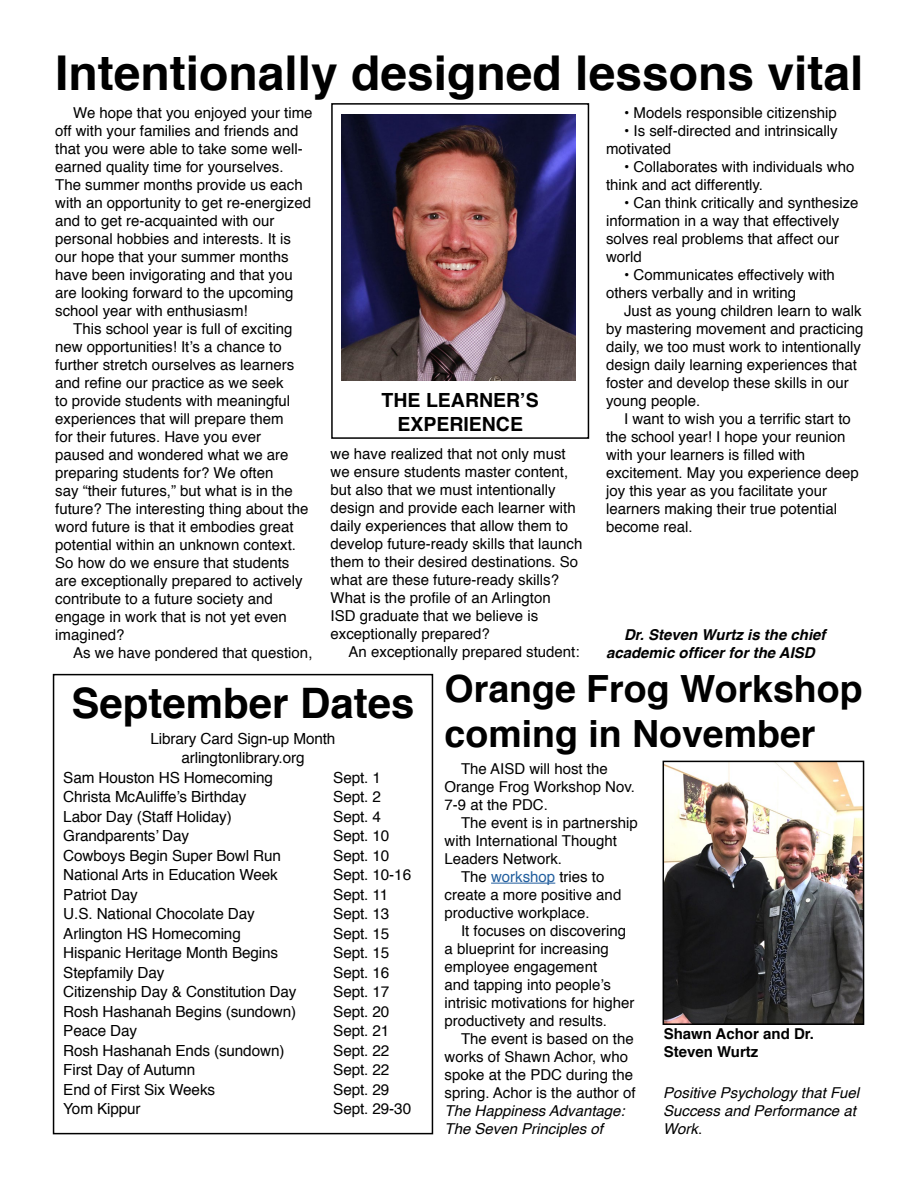
<style>
.page{position:relative;width:918px;height:1188px;background:#fff}
.page>*{position:absolute;margin:0;border:0;box-sizing:border-box;transform-origin:0 0}
.t1{font:700 48px "Helvetica";color:#000}
.t2{font:700 42px "Helvetica";color:#000}
.t3{font:700 37.5px/45px "Helvetica";color:#000}
.t4{font:700 19.5px/23.4px "Helvetica";color:#000;text-align:center}
.t5{font:15.3px "Helvetica";letter-spacing:-.01em;color:#000}
.t6{font:15px/18px "Helvetica";color:#000}
.t7{font:italic 15px/18px "Helvetica";color:#000}
.t8{font:italic 700 15px/18px "Helvetica";color:#000}
.t9{font:700 15px/18px "Helvetica";color:#000}
.s1{color:#215e9e}
.s2{font-style:normal}
</style>
<div class="page">
<div style="left:331px;top:103px;width:258px;height:336px;border:2px solid #000"></div>
<img style="left:342px;top:115px;width:233px;height:265px">
<div style="left:53px;top:674px;width:380px;height:460px;border:2px solid #000"></div>
<hr style="left:491px;top:883px;width:64px;height:1px;background:#215e9e">
<img style="left:666px;top:764px;width:195px;height:258px">
<div style="left:663px;top:761px;width:201px;height:264px;border:2px solid #000"></div>
<h1 class="t1" style="left:55px;top:34px;width:810px">Intentionally designed lessons vital</h1>
<p class="t6" style="left:55px;top:105px;width:259px;text-indent:18px">We hope that you enjoyed your time off with your families and friends and that you were able to take some well&shy;earned quality time for yourselves.<br>The summer months provide us each with an opportunity to get re-energized and to get re-acquainted with our personal hobbies and interests. It is our hope that your summer months have been invigorating and that you are looking forward to the upcoming school year with enthusiasm!</p>
<p class="t6" style="left:55px;top:321px;width:255px;text-indent:18px">This school year is full of exciting new opportunities! It’s a chance to further stretch ourselves as learners and refine our practice as we seek<br>to provide students with meaningful experiences that will prepare them<br>for their futures. Have you ever paused and wondered what we are preparing students for? We often<br>say “their futures,” but what is in the future? The interesting thing about the word future is that it embodies great potential within an unknown context.<br>So how do we ensure that students are exceptionally prepared to actively contribute to a future society and engage in work that is not yet even imagined?</p>
<p class="t6" style="left:73px;top:645px;width:241px">As we have pondered that question,</p>
<h3 class="t4" style="left:382px;top:389px;width:159px">THE LEARNER’S<br>EXPERIENCE</h3>
<p class="t6" style="left:331px;top:446px;width:253px">we have realized that not only must we ensure students master content, but also that we must intentionally design and provide each learner with daily experiences that allow them to develop future-ready skills that launch them to their desired destinations. So what are these future-ready skills?<br>What is the profile of an Arlington<br>ISD graduate that we believe is exceptionally prepared?</p>
<p class="t6" style="left:349px;top:644px;width:232px">An exceptionally prepared student:</p>
<p class="t6" style="left:624px;top:105px;width:214px">• Models responsible citizenship</p>
<p class="t6" style="left:606px;top:123px;width:233px;text-indent:18px">• Is self-directed and intrinsically motivated</p>
<p class="t6" style="left:606px;top:159px;width:250px;text-indent:18px">• Collaborates with individuals who think and act differently.</p>
<p class="t6" style="left:606px;top:195px;width:254px;text-indent:18px">• Can think critically and synthesize information in a way that effectively solves real problems that affect our world</p>
<p class="t6" style="left:606px;top:267px;width:230px;text-indent:18px">• Communicates effectively with others verbally and in writing</p>
<p class="t6" style="left:606px;top:303px;width:259px;text-indent:18px">Just as young children learn to walk by mastering movement and practicing daily, we too must work to intentionally design daily learning experiences that foster and develop these skills in our young people.</p>
<p class="t6" style="left:606px;top:411px;width:254px;text-indent:18px">I want to wish you a terrific start to the school year! I hope your reunion with your learners is filled with excitement. May you experience deep joy this year as you facilitate your learners making their true potential become real.</p>
<p class="t8" style="left:606px;top:626px;width:221px;text-indent:18px">Dr. Steven Wurtz is the chief academic officer for the AISD</p>
<h2 class="t2" style="left:71px;top:669px;width:345px">September Dates</h2>
<p class="t5" style="left:151px;top:727px;width:186px">Library Card Sign-up Month</p>
<p class="t5" style="left:181px;top:746px;width:125px">arlingtonlibrary.org</p>
<p class="t5" style="left:63px;top:766px;width:211px">Sam Houston HS Homecoming</p>
<p class="t5" style="left:333px;top:766px;width:49px">Sept. 1</p>
<p class="t5" style="left:63px;top:785px;width:185px">Christa McAuliffe’s Birthday</p>
<p class="t5" style="left:333px;top:785px;width:49px">Sept. 2</p>
<p class="t5" style="left:63px;top:805px;width:170px">Labor Day (Staff Holiday)</p>
<p class="t5" style="left:333px;top:805px;width:49px">Sept. 4</p>
<p class="t5" style="left:63px;top:824px;width:127px">Grandparents’ Day</p>
<p class="t5" style="left:333px;top:824px;width:58px">Sept. 10</p>
<p class="t5" style="left:63px;top:844px;width:219px">Cowboys Begin Super Bowl Run</p>
<p class="t5" style="left:333px;top:844px;width:58px">Sept. 10</p>
<p class="t5" style="left:63px;top:863px;width:216px">National Arts in Education Week</p>
<p class="t5" style="left:333px;top:863px;width:79px">Sept. 10-16</p>
<p class="t5" style="left:63px;top:883px;width:76px">Patriot Day</p>
<p class="t5" style="left:333px;top:883px;width:57px">Sept. 11</p>
<p class="t5" style="left:63px;top:902px;width:193px">U.S. National Chocolate Day</p>
<p class="t5" style="left:333px;top:902px;width:58px">Sept. 13</p>
<p class="t5" style="left:63px;top:922px;width:179px">Arlington HS Homecoming</p>
<p class="t5" style="left:333px;top:922px;width:58px">Sept. 15</p>
<p class="t5" style="left:63px;top:941px;width:216px">Hispanic Heritage Month Begins</p>
<p class="t5" style="left:333px;top:941px;width:58px">Sept. 15</p>
<p class="t5" style="left:63px;top:961px;width:103px">Stepfamily Day</p>
<p class="t5" style="left:333px;top:961px;width:58px">Sept. 16</p>
<p class="t5" style="left:63px;top:980px;width:235px">Citizenship Day &amp; Constitution Day</p>
<p class="t5" style="left:333px;top:980px;width:58px">Sept. 17</p>
<p class="t5" style="left:63px;top:1000px;width:234px">Rosh Hashanah Begins (sundown)</p>
<p class="t5" style="left:333px;top:1000px;width:58px">Sept. 20</p>
<p class="t5" style="left:63px;top:1019px;width:75px">Peace Day</p>
<p class="t5" style="left:333px;top:1019px;width:58px">Sept. 21</p>
<p class="t5" style="left:63px;top:1039px;width:223px">Rosh Hashanah Ends (sundown)</p>
<p class="t5" style="left:333px;top:1039px;width:58px">Sept. 22</p>
<p class="t5" style="left:63px;top:1058px;width:134px">First Day of Autumn</p>
<p class="t5" style="left:333px;top:1058px;width:58px">Sept. 22</p>
<p class="t5" style="left:63px;top:1078px;width:153px">End of First Six Weeks</p>
<p class="t5" style="left:333px;top:1078px;width:58px">Sept. 29</p>
<p class="t5" style="left:63px;top:1097px;width:79px">Yom Kippur</p>
<p class="t5" style="left:333px;top:1097px;width:79px">Sept. 29-30</p>
<h3 class="t3" style="left:445px;top:667px;width:420px">Orange Frog Workshop coming in November</h3>
<p class="t6" style="left:445px;top:760px;width:192px;text-indent:16px">The AISD will host the<br>Orange Frog Workshop Nov.<br>7-9 at the PDC.</p>
<p class="t6" style="left:461px;top:814px;width:178px">The event is in partnership</p>
<p class="t6" style="left:445px;top:832px;width:174px">with International Thought</p>
<p class="t6" style="left:445px;top:850px;width:119px">Leaders Network.</p>
<p class="t6" style="left:461px;top:868px;width:145px">The <span class="s1">workshop</span> tries to</p>
<p class="t6" style="left:445px;top:886px;width:178px">create a more positive and</p>
<p class="t6" style="left:445px;top:904px;width:147px">productive workplace.</p>
<p class="t6" style="left:461px;top:922px;width:167px">It focuses on discovering</p>
<p class="t6" style="left:445px;top:940px;width:166px">a blueprint for increasing</p>
<p class="t6" style="left:445px;top:958px;width:154px">employee engagement</p>
<p class="t6" style="left:445px;top:976px;width:168px">and tapping into people’s</p>
<p class="t6" style="left:445px;top:994px;width:192px">intrisic motivations for higher</p>
<p class="t6" style="left:445px;top:1012px;width:164px">productivety and results.</p>
<p class="t6" style="left:461px;top:1030px;width:174px">The event is based on the</p>
<p class="t6" style="left:445px;top:1048px;width:185px">works of Shawn Achor, who</p>
<p class="t6" style="left:445px;top:1066px;width:190px">spoke at the PDC during the</p>
<p class="t6" style="left:445px;top:1084px;width:192px">spring. Achor is the author of</p>
<p class="t7" style="left:445px;top:1102px;width:182px">The Happiness Advantage:<br>The Seven Principles of</p>
<p class="t9" style="left:664px;top:1025px;width:152px">Shawn Achor and Dr.<br>Steven Wurtz</p>
<p class="t7" style="left:663px;top:1084px;width:197px">Positive Psychology that Fuel<br>Success and Performance at<br>Work<span class="s2">.</span></p>
</div>
